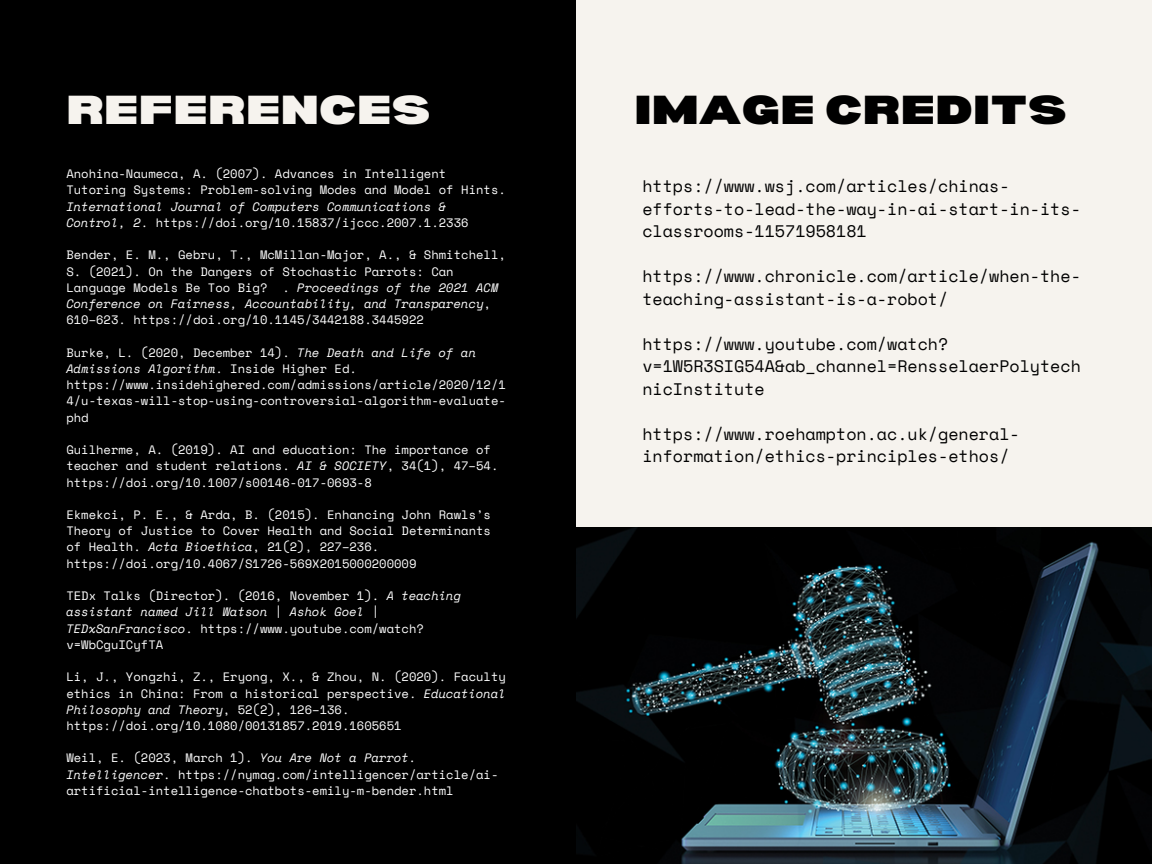
<style>
.page{position:relative;width:1152px;height:864px;background:#f6f3ee}
.page>*{position:absolute;margin:0;border:0;box-sizing:border-box;transform-origin:0 0}
.t1{font:900 expanded 39.6px "Bernoru";color:#000}
.t2{font:900 expanded 39.6px "Bernoru";color:#f6f3ee}
.t3{font:16.65px/22.5px "Space Mono";color:#000}
.t4{font:12.15px/16.2px "Space Mono";color:#fff}
.t5{font:italic 12.15px/16.2px "Space Mono";color:#fff}
.s1{font-style:normal}
.s2{font-style:italic}
</style>
<div class="page">
<img style="left:576px;top:527px;width:576px;height:337px">
<div style="left:0;top:0;width:576px;height:864px;background:#000"></div>
<h1 class="t2" style="left:66px;top:87px;width:366px">REFERENCES</h1>
<p class="t4" style="left:66px;top:165px;width:441px">Anohina-Naumeca, A. (2007). Advances in Intelligent<br>Tutoring Systems: Problem-solving Modes and Model of Hints.</p>
<p class="t5" style="left:66px;top:198px;width:404px">International Journal of Computers Communications &amp;<br>Control, 2<span class="s1">. https://doi.org/10.15837/ijccc.2007.1.2336</span></p>
<p class="t4" style="left:66px;top:247px;width:441px">Bender, E. M., Gebru, T., McMillan-Major, A., &amp; Shmitchell, S. (2021). On the Dangers of Stochastic Parrots: Can Language Models Be Too Big? . <span class="s2">Proceedings of the 2021 ACM Conference on Fairness, Accountability, and Transparency</span>, 610–623. https://doi.org/10.1145/3442188.3445922</p>
<p class="t4" style="left:66px;top:344px;width:441px">Burke, L. (2020, December 14). <span class="s2">The Death and Life of an Admissions Algorithm</span>. Inside Higher Ed. https://www.insidehighered.com/admissions/article/2020/12/1<br>4/u-texas-will-stop-using-controversial-algorithm-evaluate&shy;phd</p>
<p class="t4" style="left:66px;top:441px;width:434px">Guilherme, A. (2019). AI and education: The importance of teacher and student relations. <span class="s2">AI &amp; SOCIETY</span>, 34(1), 47–54. https://doi.org/10.1007/s00146-017-0693-8</p>
<p class="t4" style="left:66px;top:506px;width:426px">Ekmekci, P. E., &amp; Arda, B. (2015). Enhancing John Rawls’s Theory of Justice to Cover Health and Social Determinants of Health. <span class="s2">Acta Bioethica</span>, 21(2), 227–236. https://doi.org/10.4067/S1726-569X2015000200009</p>
<p class="t4" style="left:66px;top:587px;width:396px">TEDx Talks (Director). (2016, November 1). <span class="s2">A teaching assistant named Jill Watson</span> | <span class="s2">Ashok Goel</span> | <span class="s2">TEDxSanFrancisco</span>. https://www.youtube.com/watch? v=WbCguICyfTA</p>
<p class="t4" style="left:66px;top:669px;width:441px">Li, J., Yongzhi, Z., Eryong, X., &amp; Zhou, N. (2020). Faculty ethics in China: From a historical perspective. <span class="s2">Educational Philosophy and Theory</span>, 52(2), 126–136. https://doi.org/10.1080/00131857.2019.1605651</p>
<p class="t4" style="left:66px;top:750px;width:434px">Weil, E. (2023, March 1). <span class="s2">You Are Not a Parrot.<br>Intelligencer</span>. https://nymag.com/intelligencer/article/ai&shy;artificial-intelligence-chatbots-emily-m-bender.html</p>
<h1 class="t1" style="left:635px;top:87px;width:434px">IMAGE CREDITS</h1>
<h2 class="t3" style="left:642px;top:174px;width:440px">https://www.wsj.com/articles/chinas&shy;efforts-to-lead-the-way-in-ai-start-in-its&shy;classrooms-11571958181</h2>
<h2 class="t3" style="left:642px;top:264px;width:440px">https://www.chronicle.com/article/when-the&shy;teaching-assistant-is-a-robot/</h2>
<h2 class="t3" style="left:642px;top:332px;width:440px">https://www.youtube.com/watch? v=1W5R3SIG54A&amp;ab_channel=RensselaerPolytech nicInstitute</h2>
<h2 class="t3" style="left:642px;top:422px;width:379px">https://www.roehampton.ac.uk/general&shy;information/ethics-principles-ethos/</h2>
</div>
